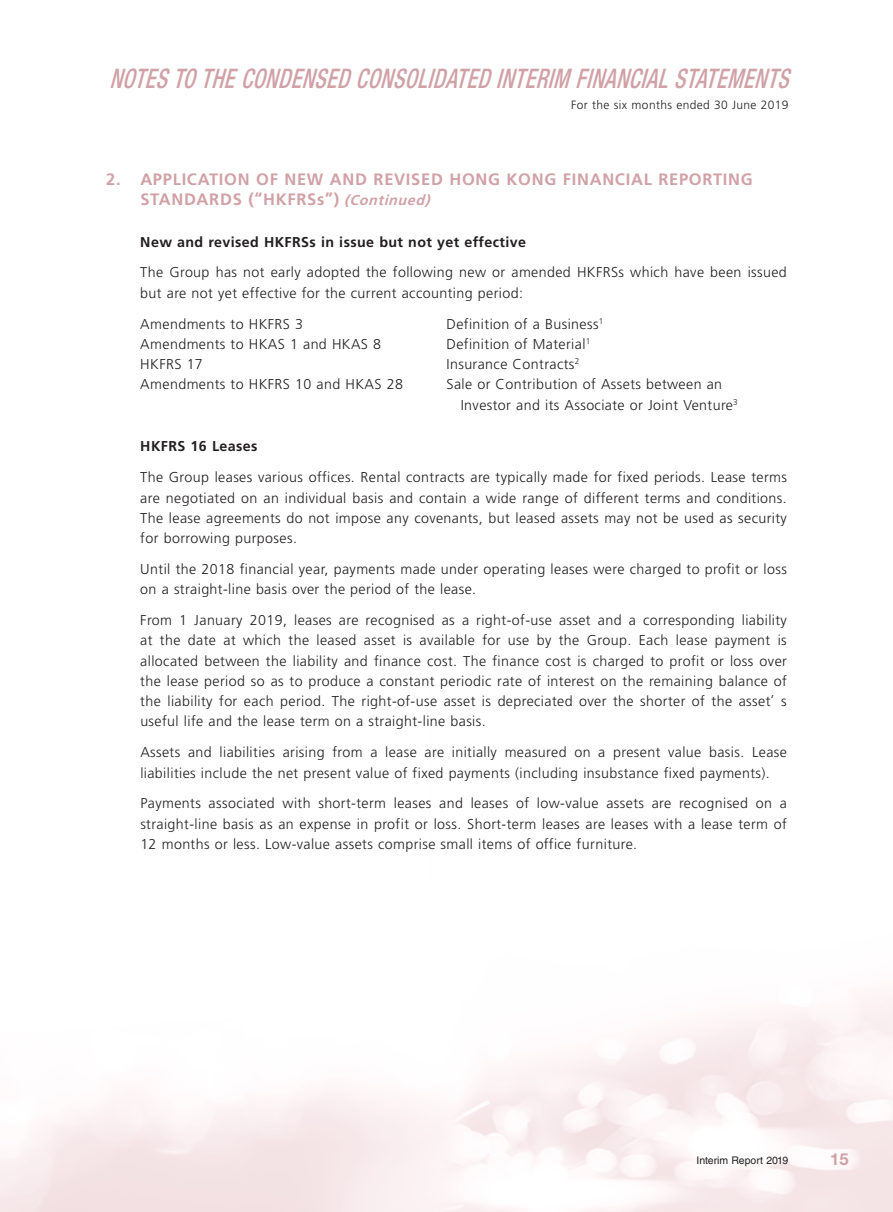
<style>
.page{position:relative;width:893px;height:1212px;background:#fff}
.page>*{position:absolute;margin:0;border:0;box-sizing:border-box;transform-origin:0 0}
.t1{font:italic 500 condensed 27px "Helvetica Neue LT Std";color:#d0a1a6;scale:.8 1}
.t2{font:700 16.5px/20.2px "Frutiger LT Std";letter-spacing:.045em;color:#d0a1a6}
.t3{font:700 16.5px "Helvetica Neue LT Std";color:#d0a1a6}
.t4{font:300 14.25px/20.2px "Frutiger LT Std";letter-spacing:.03em;color:#231f20}
.t5{font:700 14.25px "Frutiger LT Std";letter-spacing:.03em;color:#231f20}
.t6{font:300 12px "Frutiger LT Std";letter-spacing:.03em;color:#231f20}
.t7{font:10.5px "Helvetica LT Std";color:#231f20}
.s1{font-style:italic;font-size:14.25px}
</style>
<div class="page">
<h1 class="t1" style="left:109px;top:62px;width:861px">NOTESTOTHECONDENSEDCONSOLIDATEDINTERIM FINANCIALSTATEMENTS</h1>
<p class="t6" style="left:571px;top:98px;width:219px">For the six months ended 30 June 2019</p>
<p class="t2" style="left:140px;top:169px;width:614px;text-indent:-34px">2. APPLICATION OF NEW AND REVISED HONG KONG FINANCIAL REPORTING<br>STANDARDS (“HKFRSs”) <span class="s1">(Continued)</span></p>
<p class="t5" style="left:140px;top:233px;width:387px">New and revised HKFRSs in issue but not yet effective</p>
<p class="t4" style="left:140px;top:263px;width:648px">The Group has not early adopted the following new or amended HKFRSs which have been issued but are not yet effective for the current accounting period:</p>
<p class="t4" style="left:140px;top:314px;width:164px">Amendments to HKFRS 3</p>
<p class="t4" style="left:446px;top:314px;width:159px">Definition of a Business<sup>1</sup></p>
<p class="t4" style="left:140px;top:334px;width:242px">Amendments to HKAS 1 and HKAS 8</p>
<p class="t4" style="left:446px;top:334px;width:145px">Definition of Material<sup>1</sup></p>
<p class="t4" style="left:140px;top:354px;width:64px">HKFRS 17</p>
<p class="t4" style="left:446px;top:354px;width:134px">Insurance Contracts<sup>2</sup></p>
<p class="t4" style="left:140px;top:374px;width:264px">Amendments to HKFRS 10 and HKAS 28</p>
<p class="t4" style="left:461px;top:374px;width:279px;text-indent:-14px">Sale or Contribution of Assets between an<br>Investor and its Associate or Joint Venture<sup>3</sup></p>
<p class="t5" style="left:140px;top:438px;width:119px">HKFRS 16 Leases</p>
<p class="t4" style="left:140px;top:467px;width:648px;text-align:justify">The Group leases various offices. Rental contracts are typically made for fixed periods. Lease terms are negotiated on an individual basis and contain a wide range of different terms and conditions.<br>The lease agreements do not impose any covenants, but leased assets may not be used as security for borrowing purposes.</p>
<p class="t4" style="left:140px;top:559px;width:648px">Until the 2018 financial year, payments made under operating leases were charged to profit or loss on a straight-line basis over the period of the lease.</p>
<p class="t4" style="left:140px;top:610px;width:648px;text-align:justify">From 1 January 2019, leases are recognised as a right-of-use asset and a corresponding liability at the date at which the leased asset is available for use by the Group. Each lease payment is allocated between the liability and finance cost. The finance cost is charged to profit or loss over the lease period so as to produce a constant periodic rate of interest on the remaining balance of the liability for each period. The right-of-use asset is depreciated over the shorter of the asset’ s useful life and the lease term on a straight-line basis.</p>
<p class="t4" style="left:140px;top:742px;width:648px">Assets and liabilities arising from a lease are initially measured on a present value basis. Lease liabilities include the net present value of fixed payments (including insubstance fixed payments).</p>
<p class="t4" style="left:140px;top:793px;width:648px;text-align:justify">Payments associated with short-term leases and leases of low-value assets are recognised on a straight-line basis as an expense in profit or loss. Short-term leases are leases with a lease term of 12 months or less. Low-value assets comprise small items of office furniture.</p>
<p class="t7" style="left:696px;top:1154px;width:93px">Interim Report 2019</p>
<p class="t3" style="left:830px;top:1149px;width:20px">15</p>
</div>
